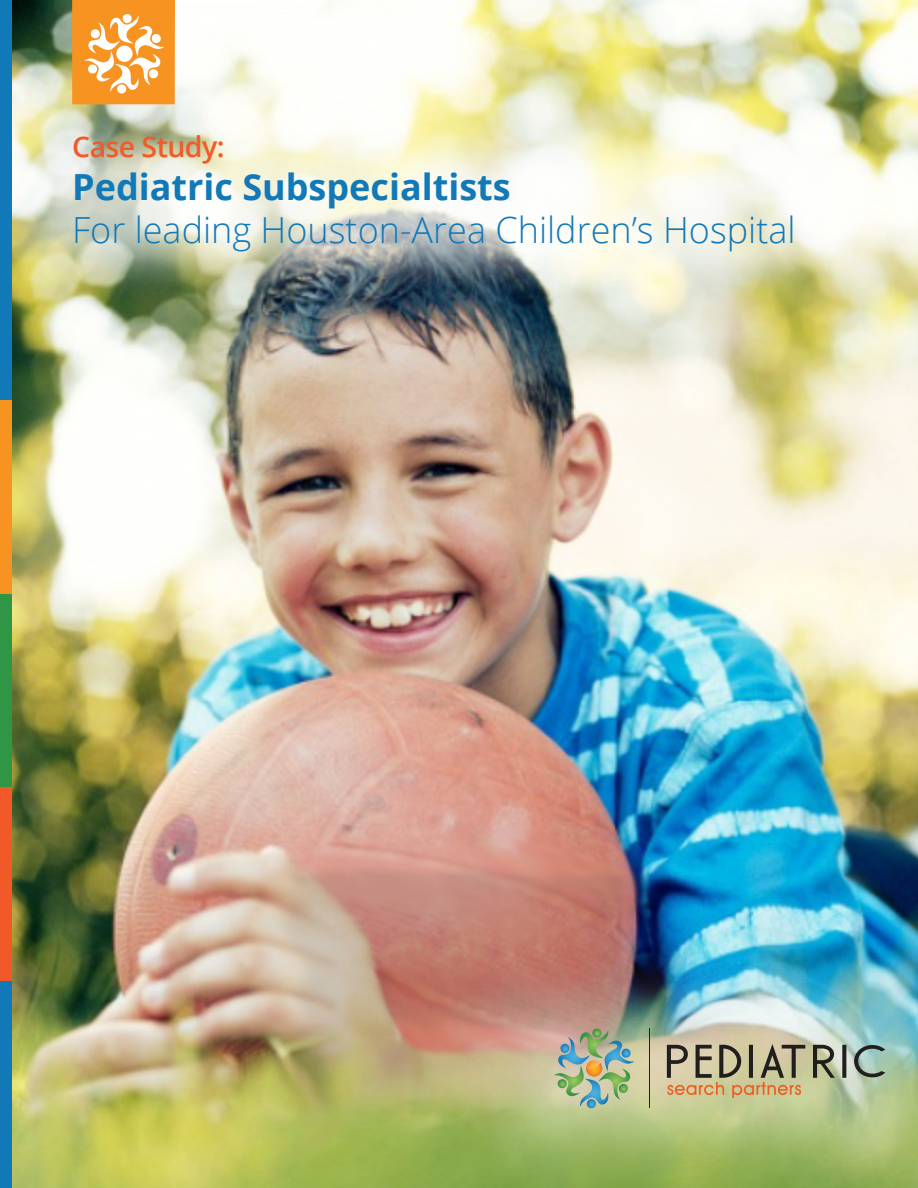
<style>
.page{position:relative;width:918px;height:1188px;background:#fff}
.page>*{position:absolute;margin:0;border:0;box-sizing:border-box;transform-origin:0 0}
.t1{font:300 36px "Open Sans";color:#1279b9}
.t2{font:700 36px "Open Sans";color:#1279b9}
.t3{font:600 28.5px "Open Sans";letter-spacing:-.02em;color:#f15a2a}
</style>
<div class="page">
<img style="left:12px;top:0;width:906px;height:1188px">
<div style="left:72px;top:0;width:103px;height:104px;background:#f79321"></div>
<svg style="left:84px;top:14px;width:81px;height:74px"></svg>
<div style="left:116px;top:46px;width:17px;height:16px;background:#fff;border-radius:50%"></div>
<img style="left:12px;top:88px;width:866px;height:227px">
<img style="left:441px;top:931px;width:477px;height:257px">
<svg style="left:667px;top:1044px;width:218px;height:54px;background:#aba687"></svg>
<img style="left:554px;top:1029px;width:81px;height:80px">
<hr style="left:649px;top:1029px;width:1px;height:79px;background:#211e1e">
<div style="left:0;top:0;width:12px;height:400px;background:#1279b9"></div>
<div style="left:0;top:400px;width:12px;height:201px;background:#f79321"></div>
<div style="left:0;top:594px;width:12px;height:200px;background:#2f9645"></div>
<div style="left:0;top:788px;width:12px;height:200px;background:#f15929"></div>
<div style="left:0;top:981px;width:12px;height:207px;background:#1279b9"></div>
<p class="t3" style="left:72px;top:127px;width:154px">Case Study:</p>
<p class="t2" style="left:72px;top:161px;width:440px">Pediatric Subspecialtists</p>
<p class="t1" style="left:72px;top:205px;width:725px">For leading Houston-Area Children’s Hospital</p>
</div>
